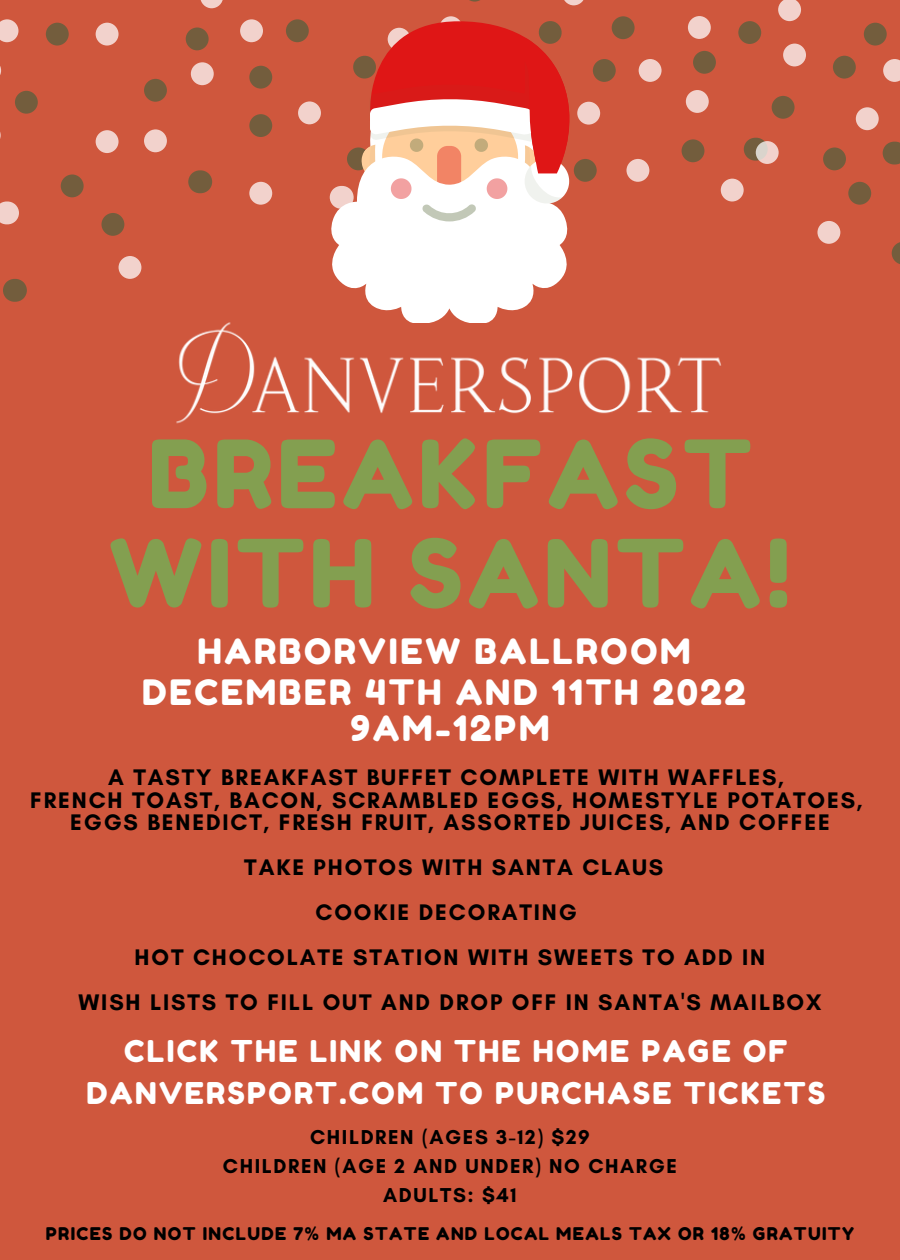
<style>
.page{position:relative;width:900px;height:1260px;background:#cf573d}
.page>*{position:absolute;margin:0;border:0;box-sizing:border-box;transform-origin:0 0}
.t1{font:93.75px/99.5px "Fredoka One";letter-spacing:.05em;color:#839f50;text-align:center}
.t2{font:35px/35.5px "Fredoka One";letter-spacing:.075em;color:#fff;text-align:center}
.t3{font:30px/41.5px "Fredoka One";letter-spacing:.075em;color:#fff;text-align:center}
.t4{font:700 23px/45px "Glacial Indifference";letter-spacing:.08em;color:#000;text-align:center}
.t5{font:700 20.5px/28.8px "Glacial Indifference";letter-spacing:.08em;color:#000;text-align:center}
.t6{font:17.5px "Fredoka One";letter-spacing:.075em;color:#000}
</style>
<div class="page">
<div style="left:119px;top:256px;width:22px;height:23px;background:#f2d2cc;border-radius:50%"></div>
<div style="left:144px;top:79px;width:23px;height:23px;background:#735d3d;border-radius:50%"></div>
<div style="left:15px;top:91px;width:23px;height:23px;background:#735d3d;border-radius:50%"></div>
<div style="left:249px;top:66px;width:23px;height:23px;background:#735d3d;border-radius:50%"></div>
<div style="left:772px;top:96px;width:23px;height:23px;background:#735d3d;border-radius:50%"></div>
<div style="left:833px;top:56px;width:23px;height:23px;background:#735d3d;border-radius:50%"></div>
<div style="left:848px;top:182px;width:23px;height:23px;background:#735d3d;border-radius:50%"></div>
<div style="left:823px;top:147px;width:23px;height:23px;background:#735d3d;border-radius:50%"></div>
<svg style="left:892px;top:242px;width:8px;height:22px"></svg>
<svg style="left:188px;top:170px;width:24px;height:23px"></svg>
<svg style="left:883px;top:142px;width:17px;height:23px"></svg>
<svg style="left:3px;top:279px;width:24px;height:23px"></svg>
<div style="left:249px;top:114px;width:23px;height:23px;background:#735d3d;border-radius:50%"></div>
<div style="left:101px;top:213px;width:23px;height:23px;background:#735d3d;border-radius:50%"></div>
<div style="left:61px;top:174px;width:23px;height:23px;background:#735d3d;border-radius:50%"></div>
<div style="left:593px;top:59px;width:23px;height:23px;background:#735d3d;border-radius:50%"></div>
<div style="left:693px;top:51px;width:23px;height:23px;background:#735d3d;border-radius:50%"></div>
<div style="left:682px;top:139px;width:23px;height:23px;background:#735d3d;border-radius:50%"></div>
<div style="left:574px;top:159px;width:23px;height:23px;background:#735d3d;border-radius:50%"></div>
<svg style="left:744px;top:138px;width:20px;height:23px"></svg>
<div style="left:738px;top:21px;width:23px;height:23px;background:#735d3d;border-radius:50%"></div>
<div style="left:864px;top:23px;width:23px;height:23px;background:#735d3d;border-radius:50%"></div>
<div style="left:612px;top:16px;width:23px;height:23px;background:#735d3d;border-radius:50%"></div>
<div style="left:46px;top:23px;width:23px;height:23px;background:#735d3d;border-radius:50%"></div>
<div style="left:286px;top:19px;width:23px;height:23px;background:#735d3d;border-radius:50%"></div>
<div style="left:186px;top:27px;width:23px;height:23px;background:#735d3d;border-radius:50%"></div>
<svg style="left:469px;top:0;width:11px;height:2px"></svg>
<div style="left:249px;top:182px;width:23px;height:23px;background:#f2d2cc;border-radius:50%"></div>
<svg style="left:96px;top:130px;width:23px;height:23px"></svg>
<div style="left:191px;top:62px;width:23px;height:23px;background:#f2d2cc;border-radius:50%"></div>
<svg style="left:883px;top:59px;width:17px;height:23px"></svg>
<div style="left:856px;top:107px;width:23px;height:23px;background:#f2d2cc;border-radius:50%"></div>
<svg style="left:144px;top:129px;width:23px;height:23px"></svg>
<div style="left:783px;top:44px;width:23px;height:22px;background:#f2d2cc;border-radius:50%"></div>
<div style="left:721px;top:179px;width:23px;height:23px;background:#f2d2cc;border-radius:50%"></div>
<svg style="left:0;top:202px;width:19px;height:22px"></svg>
<svg style="left:298px;top:101px;width:23px;height:23px"></svg>
<svg style="left:577px;top:102px;width:23px;height:23px"></svg>
<div style="left:626px;top:159px;width:23px;height:23px;background:#f2d2cc;border-radius:50%"></div>
<svg style="left:639px;top:59px;width:23px;height:23px"></svg>
<div style="left:686px;top:90px;width:23px;height:23px;background:#f2d2cc;border-radius:50%"></div>
<svg style="left:778px;top:0;width:23px;height:21px"></svg>
<div style="left:688px;top:16px;width:23px;height:23px;background:#f2d2cc;border-radius:50%"></div>
<svg style="left:0;top:19px;width:19px;height:23px"></svg>
<div style="left:96px;top:23px;width:23px;height:23px;background:#f2d2cc;border-radius:50%"></div>
<svg style="left:439px;top:16px;width:23px;height:23px"></svg>
<svg style="left:564px;top:0;width:20px;height:5px"></svg>
<div style="left:240px;top:19px;width:23px;height:23px;background:#f2d2cc;border-radius:50%"></div>
<svg style="left:200px;top:0;width:23px;height:8px"></svg>
<svg style="left:756px;top:141px;width:23px;height:23px"></svg>
<svg style="left:817px;top:221px;width:23px;height:23px"></svg>
<svg style="left:330px;top:20px;width:239px;height:291px"></svg>
<img style="left:176px;top:311px;width:546px;height:113px">
<h1 class="t1" style="left:109px;top:424px;width:683px">BREAKFAST<br>WITH SANTA!</h1>
<h2 class="t2" style="left:197px;top:633px;width:495px">HARBORVIEW BALLROOM</h2>
<h2 class="t2" style="left:142px;top:675px;width:605px">DECEMBER 4TH AND 11TH 2022<br>9AM-12PM</h2>
<p class="t4" style="left:30px;top:766px;width:834px;line-height:22.5px">A TASTY BREAKFAST BUFFET COMPLETE WITH WAFFLES,<br>FRENCH TOAST, BACON, SCRAMBLED EGGS, HOMESTYLE POTATOES,<br>EGGS BENEDICT, FRESH FRUIT, ASSORTED JUICES, AND COFFEE</p>
<p class="t4" style="left:78px;top:845px;width:744px">TAKE PHOTOS WITH SANTA CLAUS<br>COOKIE DECORATING<br>HOT CHOCOLATE STATION WITH SWEETS TO ADD IN<br>WISH LISTS TO FILL OUT AND DROP OFF IN SANTA'S MAILBOX</p>
<h3 class="t3" style="left:87px;top:1031px;width:740px">CLICK THE LINK ON THE HOME PAGE OF<br>DANVERSPORT.COM TO PURCHASE TICKETS</h3>
<p class="t5" style="left:223px;top:1122px;width:456px">CHILDREN (AGES 3-12) $29<br>CHILDREN (AGE 2 AND UNDER) NO CHARGE<br>ADULTS: $41</p>
<p class="t6" style="left:46px;top:1222px;width:810px">PRICES DO NOT INCLUDE 7% MA STATE AND LOCAL MEALS TAX OR 18% GRATUITY</p>
</div>
